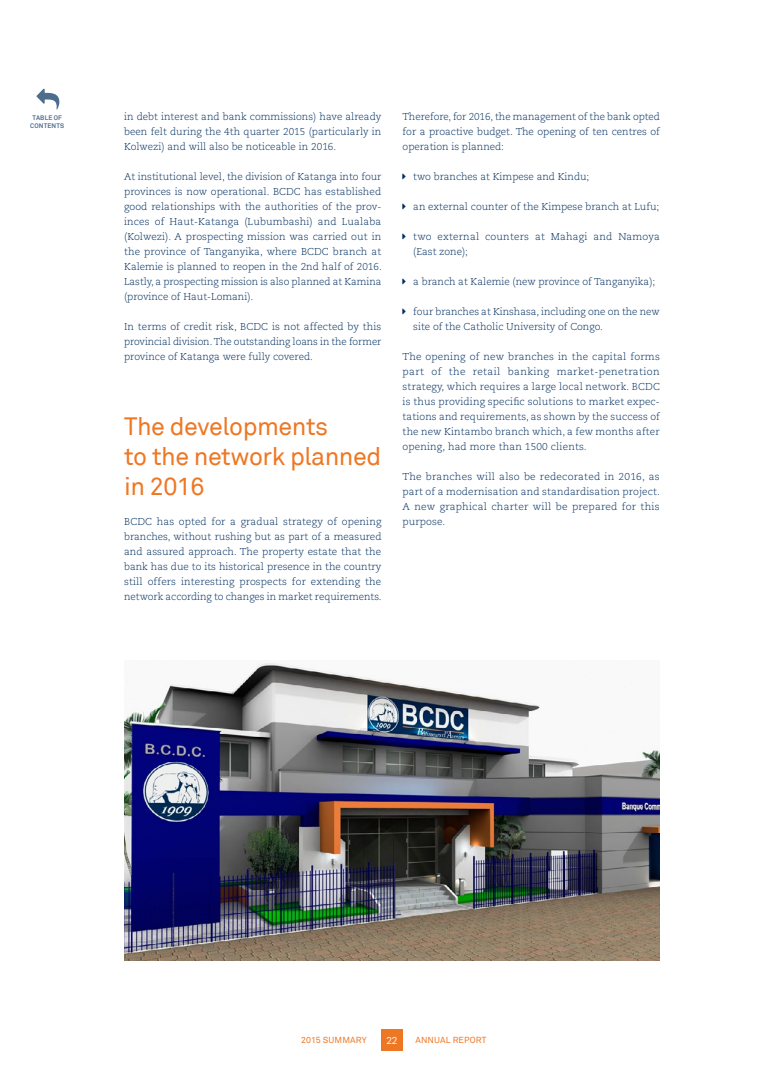
<style>
.page{position:relative;width:784px;height:1078px;background:#fff}
.page>*{position:absolute;margin:0;border:0;box-sizing:border-box;transform-origin:0 0}
.t1{font:25px/30px "Akkurat";letter-spacing:-.02em;color:#ee7723}
.t2{font:300 10px/15px "Caecilia LT Std";color:#002e5f;text-align:justify}
.t3{font:10px "Caecilia LT Std";color:#fff}
.t4{font:8.75px "Akkurat";letter-spacing:.015em;color:#ee7723}
.t5{font:700 6.5px/8.5px "Akkurat";letter-spacing:.02em;color:#002e5f;text-align:center}
</style>
<div class="page">
<img style="left:124px;top:663px;width:535px;height:297px">
<div style="left:381px;top:1029px;width:21px;height:21px;background:#ee7723"></div>
<svg style="left:36px;top:89px;width:23px;height:20px"></svg>
<p class="t5" style="left:30px;top:113px;width:35px">TABLE OF<br>CONTENTS</p>
<p class="t2" style="left:124px;top:109px;width:258px">in debt interest and bank commissions) have already been felt during the 4th quarter 2015 (particularly in Kolwezi) and will also be noticeable in 2016.</p>
<p class="t2" style="left:124px;top:169px;width:259px">At institutional level, the division of Katanga into four provinces is now operational. BCDC has established good relationships with the authorities of the prov&shy;inces of Haut-Katanga (Lubumbashi) and Lualaba (Kolwezi). A prospecting mission was carried out in the province of Tanganyika, where BCDC branch at Kalemie is planned to reopen in the 2nd half of 2016.<br>Lastly, a prospecting mission is also planned at Kamina (province of Haut-Lomani).</p>
<p class="t2" style="left:124px;top:319px;width:259px">In terms of credit risk, BCDC is not affected by this provincial division. The outstanding loans in the former province of Katanga were fully covered.</p>
<h1 class="t1" style="left:124px;top:412px;width:258px">The developments<br>to the network planned in 2016</h1>
<p class="t2" style="left:124px;top:514px;width:259px">BCDC has opted for a gradual strategy of opening branches, without rushing but as part of a measured and assured approach. The property estate that the bank has due to its historical presence in the country still offers interesting prospects for extending the network according to changes in market requirements.</p>
<p class="t2" style="left:402px;top:109px;width:258px">Therefore, for 2016, the management of the bank opted for a proactive budget. The opening of ten centres of operation is planned:</p>
<p class="t2" style="left:413px;top:169px;width:177px">two branches at Kimpese and Kindu;</p>
<p class="t2" style="left:413px;top:199px;width:247px">an external counter of the Kimpese branch at Lufu;</p>
<p class="t2" style="left:413px;top:229px;width:248px">two external counters at Mahagi and Namoya (East zone);</p>
<p class="t2" style="left:413px;top:274px;width:243px">a branch at Kalemie (new province of Tanganyika);</p>
<p class="t2" style="left:413px;top:304px;width:248px">four branches at Kinshasa, including one on the new site of the Catholic University of Congo.</p>
<p class="t2" style="left:402px;top:349px;width:258px">The opening of new branches in the capital forms part of the retail banking market-penetration strategy, which requires a large local network. BCDC is thus providing specific solutions to market expec&shy;tations and requirements, as shown by the success of the new Kintambo branch which, a few months after opening, had more than 1500 clients.</p>
<p class="t2" style="left:402px;top:469px;width:259px">The branches will also be redecorated in 2016, as part of a modernisation and standardisation project.<br>A new graphical charter will be prepared for this purpose.</p>
<p class="t4" style="left:301px;top:1034px;width:67px">2015 SUMMARY</p>
<p class="t3" style="left:386px;top:1034px;width:13px">22</p>
<p class="t4" style="left:415px;top:1034px;width:72px">ANNUAL REPORT</p>
</div>
